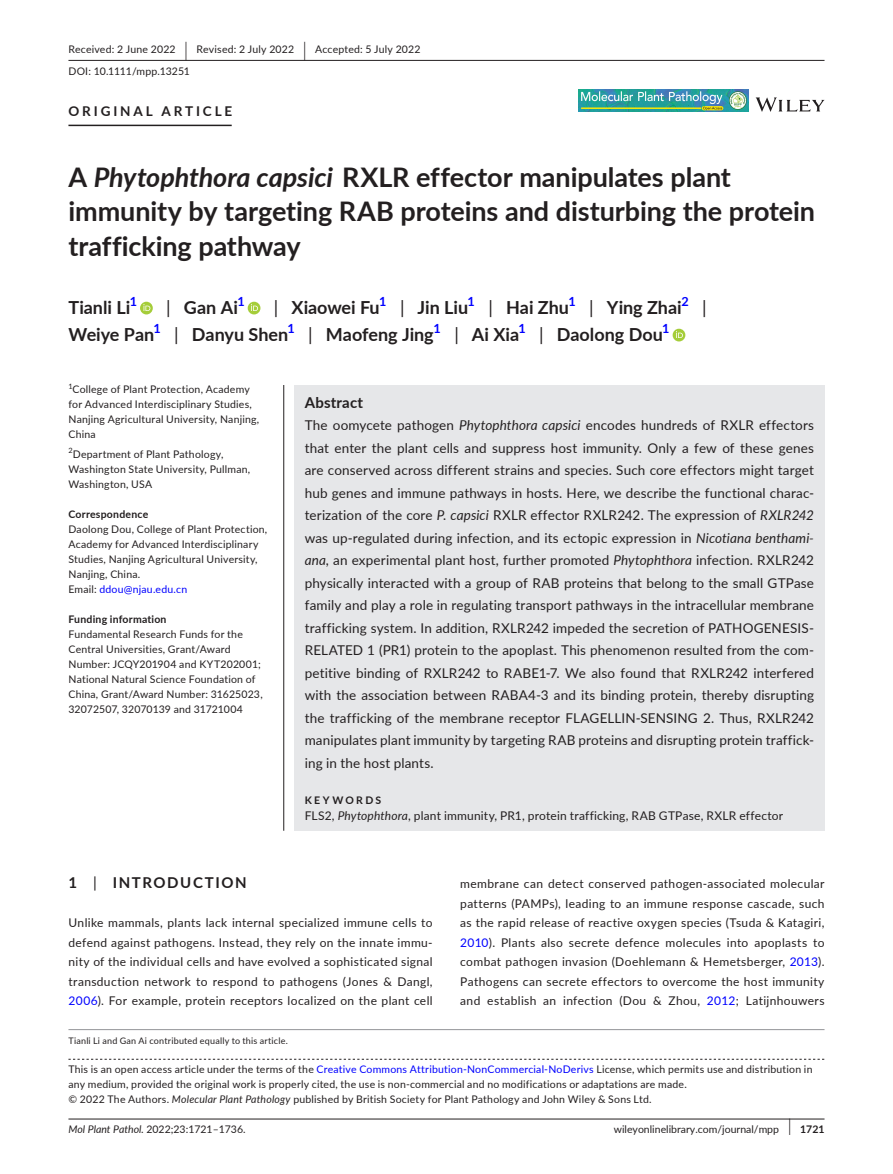
<style>
.page{position:relative;width:893px;height:1174px;background:#fff}
.page>*{position:absolute;margin:0;border:0;box-sizing:border-box;transform-origin:0 0}
.t1{font:700 27px/34.5px "Lato";letter-spacing:-.005em;color:#231f20}
.t2{font:700 18px "Lato";color:#231f20}
.t3{font:18px "Lato";color:#231f20}
.t4{font:700 15px "Lato";letter-spacing:.1em;color:#231f20}
.t5{font:700 15px "Lato";letter-spacing:.015em;color:#231f20}
.t6{font:13.5px/22.5px "Lato";letter-spacing:.01em;color:#231f20;text-align:justify}
.t7{font:700 13.5px "Lato";letter-spacing:.215em;color:#231f20}
.t8{font:700 12.6px "Lato";color:#00f}
.t9{font:12px/19.5px "Lato";letter-spacing:.025em;color:#231f20;text-align:justify}
.t10{font:10.5px/15px "Lato";letter-spacing:.02em;color:#231f20}
.t11{font:10.5px "Lato";color:#231f20}
.t12{font:700 10.5px "Lato";letter-spacing:.02em;color:#231f20}
.t13{font:700 10.5px "Lato";letter-spacing:.22em;color:#231f20}
.t14{font:9px "Lato";letter-spacing:.025em;color:#231f20}
.t15{font:7.35px "Lato";color:#231f20}
.s1{font-size:19.65px}
.s2{font-style:italic}
.s3{font-weight:400}
.s4{color:#00f}
.s5{font-size:17.4px}
.s6{font-weight:700}
</style>
<div class="page">
<hr style="left:68px;top:1118px;width:756px;height:1px;background:#231f20">
<svg style="left:756px;top:97px;width:68px;height:15px"></svg>
<img style="left:578px;top:90px;width:170px;height:22px">
<hr style="left:68px;top:60px;width:756px;height:1px;background:#231f20">
<hr style="left:68px;top:125px;width:164px;height:1px;background:#231f20">
<svg style="left:140px;top:302px;width:13px;height:12px"></svg>
<svg style="left:143px;top:304px;width:7px;height:7px"></svg>
<div style="left:248px;top:302px;width:12px;height:12px;background:#a5cd39;border-radius:50%"></div>
<svg style="left:251px;top:304px;width:7px;height:7px"></svg>
<div style="left:673px;top:329px;width:12px;height:12px;background:#a5cd39;border-radius:50%"></div>
<svg style="left:676px;top:331px;width:7px;height:7px"></svg>
<svg style="left:68px;top:1058px;width:756px;height:1px"></svg>
<hr style="left:68px;top:1029px;width:756px;height:1px;background:#939598">
<div style="left:294px;top:385px;width:530px;height:445px;background:#e6e7e9"></div>
<hr style="left:283px;top:385px;width:1px;height:445px;background:#231f20">
<p class="t10" style="left:68px;top:38px;width:354px;line-height:21.8px">Received: 2 June 2022 <span class="s1">|</span> Revised: 2 July 2022 <span class="s1">|</span> Accepted: 5 July 2022<br>DOI: 10.1111/mpp.13251</p>
<p class="t7" style="left:68px;top:101px;width:165px">ORIGINAL ARTICLE</p>
<h1 class="t1" style="left:68px;top:159px;width:748px">A <span class="s2">Phytophthora capsici</span> RXLR effector manipulates plant immunity by targeting RAB proteins and disturbing the protein trafficking pathway</h1>
<h2 class="t2" style="left:68px;top:295px;width:63px">Tianli Li</h2>
<p class="t8" style="left:130px;top:292px;width:9px">1</p>
<h2 class="t2" style="left:166px;top:295px;width:73px"><span class="s3">|</span> Gan Ai</h2>
<p class="t8" style="left:237px;top:292px;width:9px">1</p>
<h2 class="t2" style="left:274px;top:295px;width:107px"><span class="s3">|</span> Xiaowei Fu</h2>
<p class="t8" style="left:379px;top:292px;width:9px">1</p>
<h2 class="t2" style="left:400px;top:295px;width:70px"><span class="s3">|</span> Jin Liu</h2>
<p class="t8" style="left:468px;top:292px;width:9px">1</p>
<h2 class="t2" style="left:488px;top:295px;width:82px"><span class="s3">|</span> Hai Zhu</h2>
<p class="t8" style="left:568px;top:292px;width:9px">1</p>
<h2 class="t2" style="left:589px;top:295px;width:94px"><span class="s3">|</span> Ying Zhai</h2>
<p class="t8" style="left:681px;top:292px;width:9px">2</p>
<h2 class="t3" style="left:702px;top:295px;width:6px">|</h2>
<h2 class="t2" style="left:68px;top:322px;width:87px">Weiye Pan</h2>
<p class="t8" style="left:153px;top:319px;width:9px">1</p>
<h2 class="t2" style="left:174px;top:322px;width:116px"><span class="s3">|</span> Danyu Shen</h2>
<p class="t8" style="left:287px;top:319px;width:9px">1</p>
<h2 class="t2" style="left:308px;top:322px;width:127px"><span class="s3">|</span> Maofeng Jing</h2>
<p class="t8" style="left:434px;top:319px;width:9px">1</p>
<h2 class="t2" style="left:454px;top:322px;width:66px"><span class="s3">|</span> Ai Xia</h2>
<p class="t8" style="left:518px;top:319px;width:9px">1</p>
<h2 class="t2" style="left:539px;top:322px;width:125px"><span class="s3">|</span> Daolong Dou</h2>
<p class="t8" style="left:662px;top:319px;width:9px">1</p>
<p class="t15" style="left:68px;top:381px;width:6px">1</p>
<p class="t10" style="left:68px;top:382px;width:192px;text-indent:4px">College of Plant Protection, Academy for Advanced Interdisciplinary Studies,<br>Nanjing Agricultural University, Nanjing,<br>China</p>
<p class="t10" style="left:68px;top:446px;width:183px"><sup>2</sup>Department of Plant Pathology,<br>Washington State University, Pullman,<br>Washington, USA</p>
<p class="t12" style="left:68px;top:506px;width:81px">Correspondence</p>
<p class="t10" style="left:68px;top:521px;width:200px">Daolong Dou, College of Plant Protection, Academy for Advanced Interdisciplinary Studies, Nanjing Agricultural University, Nanjing, China.<br>Email: <span class="s4">ddou@njau.edu.cn</span></p>
<p class="t12" style="left:68px;top:611px;width:100px">Funding information</p>
<p class="t10" style="left:68px;top:626px;width:196px">Fundamental Research Funds for the Central Universities, Grant/Award Number: JCQY201904 and KYT202001; National Natural Science Foundation of China, Grant/Award Number: 31625023, 32072507, 32070139 and 31721004</p>
<p class="t5" style="left:305px;top:391px;width:60px">Abstract</p>
<p class="t6" style="left:305px;top:413px;width:511px">The oomycete pathogen <span class="s2">Phytophthora capsici</span> encodes hundreds of RXLR effectors that enter the plant cells and suppress host immunity. Only a few of these genes are conserved across different strains and species. Such core effectors might target hub genes and immune pathways in hosts. Here, we describe the functional charac&shy;terization of the core <span class="s2">P. capsici</span> RXLR effector RXLR242. The expression of <span class="s2">RXLR242 </span>was up-regulated during infection, and its ectopic expression in <span class="s2">Nicotiana benthami&shy;ana</span>, an experimental plant host, further promoted <span class="s2">Phytophthora</span> infection. RXLR242 physically interacted with a group of RAB proteins that belong to the small GTPase family and play a role in regulating transport pathways in the intracellular membrane trafficking system. In addition, RXLR242 impeded the secretion of PATHOGENESIS-RELATED 1 (PR1) protein to the apoplast. This phenomenon resulted from the com&shy;petitive binding of RXLR242 to RABE1-7. We also found that RXLR242 interfered with the association between RABA4-3 and its binding protein, thereby disrupting the trafficking of the membrane receptor FLAGELLIN-SENSING 2. Thus, RXLR242 manipulates plant immunity by targeting RAB proteins and disrupting protein traffick&shy;ing in the host plants.</p>
<p class="t13" style="left:305px;top:792px;width:78px">KEYWORDS</p>
<p class="t9" style="left:305px;top:805px;width:480px">FLS2, <span class="s2">Phytophthora</span>, plant immunity, PR1, protein trafficking, RAB GTPase, RXLR effector</p>
<p class="t4" style="left:68px;top:872px;width:180px">1 <span class="s3">|</span> INTRODUCTION</p>
<p class="t9" style="left:68px;top:912px;width:366px">Unlike mammals, plants lack internal specialized immune cells to defend against pathogens. Instead, they rely on the innate immu&shy;nity of the individual cells and have evolved a sophisticated signal transduction network to respond to pathogens (Jones &amp; Dangl, <span class="s4">2006</span>). For example, protein receptors localized on the plant cell</p>
<p class="t14" style="left:68px;top:1033px;width:221px">Tianli Li and Gan Ai contributed equally to this article.</p>
<p class="t9" style="left:460px;top:873px;width:366px">membrane can detect conserved pathogen-associated molecular patterns (PAMPs), leading to an immune response cascade, such as the rapid release of reactive oxygen species (Tsuda &amp; Katagiri, <span class="s4">2010</span>). Plants also secrete defence molecules into apoplasts to combat pathogen invasion (Doehlemann &amp; Hemetsberger, <span class="s4">2013</span>).<br>Pathogens can secrete effectors to overcome the host immunity and establish an infection (Dou &amp; Zhou, <span class="s4">2012</span>; Latijnhouwers</p>
<p class="t10" style="left:68px;top:1061px;width:746px">This is an open access article under the terms of the <span class="s4">Creative Commons Attribution-NonCommercial-NoDerivs</span> License, which permits use and distribution in any medium, provided the original work is properly cited, the use is non-commercial and no modifications or adaptations are made.<br>© 2022 The Authors. <span class="s2">Molecular Plant Pathology</span> published by British Society for Plant Pathology and John Wiley &amp; Sons Ltd.</p>
<p class="t11" style="left:68px;top:1121px;width:179px"><span class="s2">Mol Plant Pathol.</span> 2022;23:1721–1736.</p>
<p class="t11" style="left:614px;top:1121px;width:212px">wileyonlinelibrary.com/journal/mpp <span class="s5">|</span> <span class="s6">1721</span></p>
</div>
